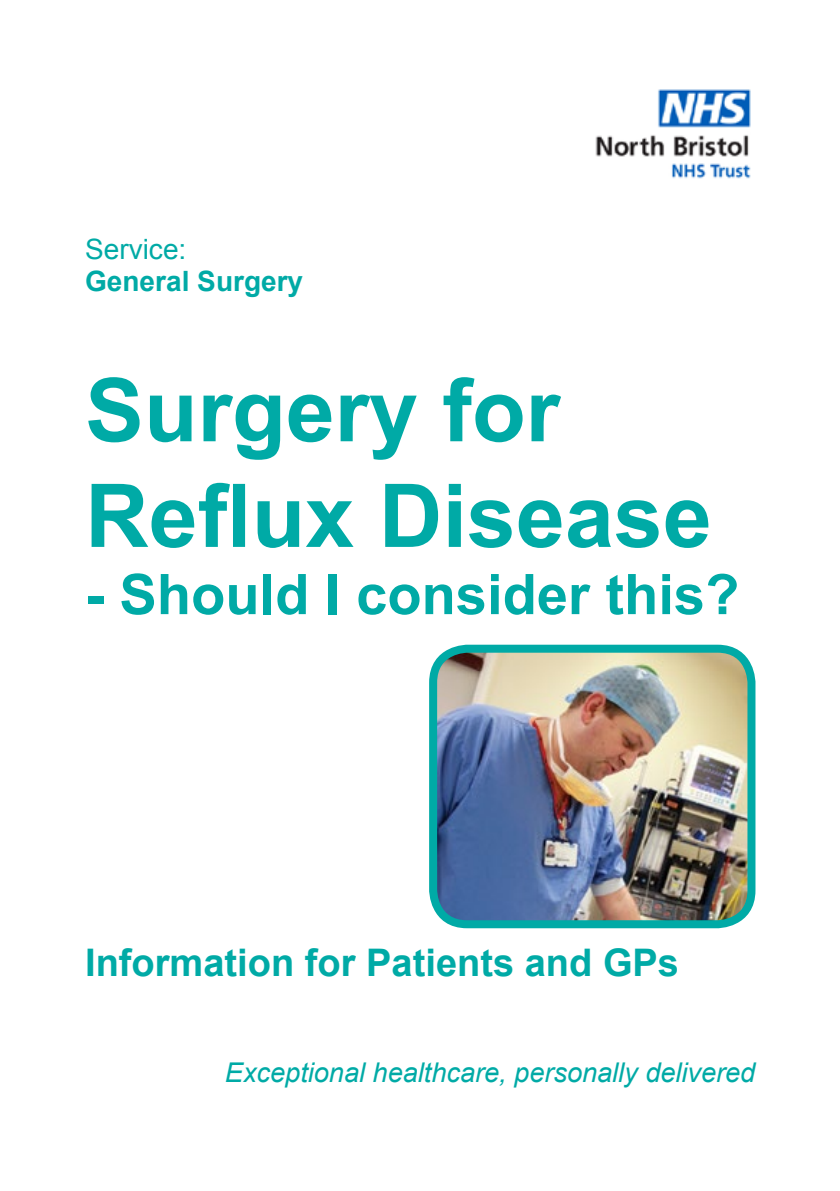
<style>
.page{position:relative;width:840px;height:1191px;background:#fff}
.page>*{position:absolute;margin:0;border:0;box-sizing:border-box;transform-origin:0 0}
.t1{font:700 88px/105.6px "Arial";color:#00aaa6}
.t2{font:700 56px "Arial";color:#00aaa6}
.t3{font:700 38px "Arial";color:#00aaa6}
.t4{font:700 28px "Arial";color:#00aaa6}
.t5{font:28px "Arial";color:#00aaa6}
.t6{font:italic 27.2px "Arial";color:#00aaa6}
</style>
<div class="page">
<img style="left:438px;top:653px;width:310px;height:266px">
<div style="left:429px;top:644px;width:326px;height:284px;border:8px solid #00aaa6;border-radius:34px"></div>
<img style="left:595px;top:89px;width:156px;height:90px">
<p class="t5" style="left:85px;top:230px;width:103px">Service:</p>
<p class="t4" style="left:85px;top:262px;width:219px">General Surgery</p>
<h1 class="t1" style="left:85px;top:360px;width:628px">Surgery for<br>Reflux Disease</h1>
<h2 class="t2" style="left:85px;top:557px;width:655px">- Should I consider this?</h2>
<h3 class="t3" style="left:85px;top:937px;width:595px">Information for Patients and GPs</h3>
<p class="t6" style="left:225px;top:1054px;width:531px">Exceptional healthcare, personally delivered</p>
</div>
